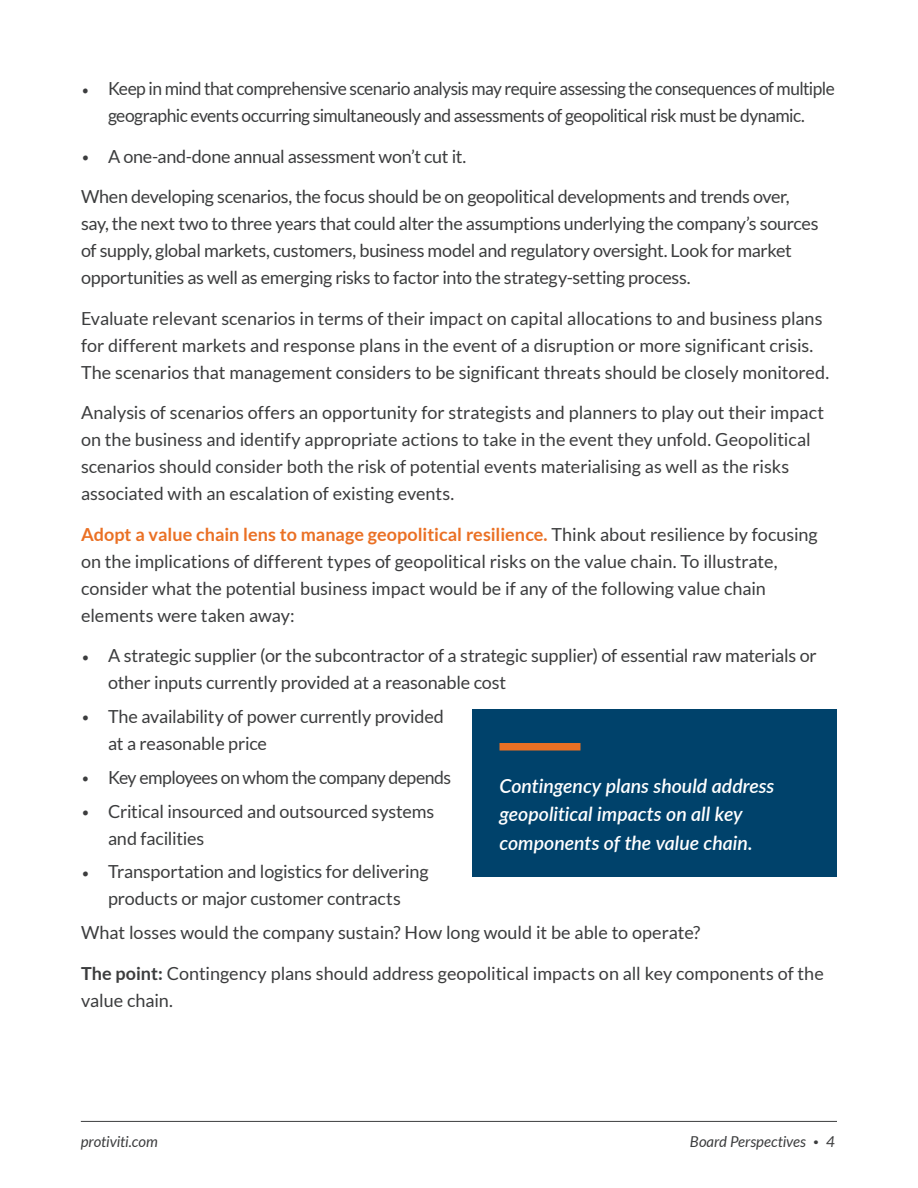
<style>
.page{position:relative;width:918px;height:1188px;background:#fff}
.page>*{position:absolute;margin:0;border:0;box-sizing:border-box;transform-origin:0 0}
.t1{font:italic 600 19.5px/28.5px "Lato";color:#fff}
.t2{font:18px/27px "Lato";letter-spacing:-.01em;color:#3c3d3e}
.t3{font:18px/27px "Lato";letter-spacing:-.03em;color:#3c3d3e;text-align:center}
.t4{font:italic 15px "Lato";letter-spacing:-.005em;color:#3c3d3e}
.s1{font-family:"Merriweather";font-weight:700;font-size:21px}
.s2{font-weight:700;color:#ea7024}
.s3{font-weight:700}
.s4{font-weight:700;font-style:normal;font-size:9px}
</style>
<div class="page">
<hr style="left:81px;top:1121px;width:756px;height:1px;background:#3c3d3e">
<div style="left:472px;top:709px;width:365px;height:168px;background:#00426b"></div>
<div style="left:500px;top:743px;width:80px;height:8px;background:#ea7024"></div>
<p class="t3" style="left:81px;top:75px;width:755px"><span class="s1">•</span> Keep in mind that comprehensive scenario analysis may require assessing the consequences of multiple geographic events occurring simultaneously and assessments of geopolitical risk must be dynamic.</p>
<p class="t2" style="left:81px;top:143px;width:387px"><span class="s1">•</span> A one-and-done annual assessment won’t cut it.</p>
<p class="t2" style="left:81px;top:183px;width:739px">When developing scenarios, the focus should be on geopolitical developments and trends over, say, the next two to three years that could alter the assumptions underlying the company’s sources of supply, global markets, customers, business model and regulatory oversight. Look for market opportunities as well as emerging risks to factor into the strategy-setting process.</p>
<p class="t2" style="left:81px;top:305px;width:750px">Evaluate relevant scenarios in terms of their impact on capital allocations to and business plans for different markets and response plans in the event of a disruption or more significant crisis.<br>The scenarios that management considers to be significant threats should be closely monitored.</p>
<p class="t2" style="left:81px;top:399px;width:745px">Analysis of scenarios offers an opportunity for strategists and planners to play out their impact on the business and identify appropriate actions to take in the event they unfold. Geopolitical scenarios should consider both the risk of potential events materialising as well as the risks associated with an escalation of existing events.</p>
<p class="t2" style="left:81px;top:521px;width:738px"><span class="s2">Adopt a value chain lens to manage geopolitical resilience.</span> Think about resilience by focusing on the implications of different types of geopolitical risks on the value chain. To illustrate, consider what the potential business impact would be if any of the following value chain elements were taken away:</p>
<p class="t2" style="left:108px;top:642px;width:710px;text-indent:-27px"><span class="s1">•</span> A strategic supplier (or the subcontractor of a strategic supplier) of essential raw materials or other inputs currently provided at a reasonable cost</p>
<p class="t2" style="left:108px;top:703px;width:338px;text-indent:-27px"><span class="s1">•</span> The availability of power currently provided at a reasonable price</p>
<p class="t3" style="left:81px;top:764px;width:372px"><span class="s1">•</span> Key employees on whom the company depends</p>
<p class="t2" style="left:108px;top:798px;width:328px;text-indent:-27px"><span class="s1">•</span> Critical insourced and outsourced systems and facilities</p>
<p class="t2" style="left:81px;top:858px;width:349px;text-align:center"><span class="s1">•</span> Transportation and logistics for delivering products or major customer contracts</p>
<p class="t2" style="left:81px;top:919px;width:621px">What losses would the company sustain? How long would it be able to operate?</p>
<p class="t2" style="left:81px;top:960px;width:744px"><span class="s3">The point:</span> Contingency plans should address geopolitical impacts on all key components of the value chain.</p>
<p class="t1" style="left:500px;top:770px;width:277px">Contingency plans should address geopolitical impacts on all key components of the value chain.</p>
<p class="t4" style="left:81px;top:1133px;width:78px">protiviti.com</p>
<p class="t4" style="left:690px;top:1133px;width:147px">Board Perspectives <span class="s4">•</span> 4</p>
</div>
